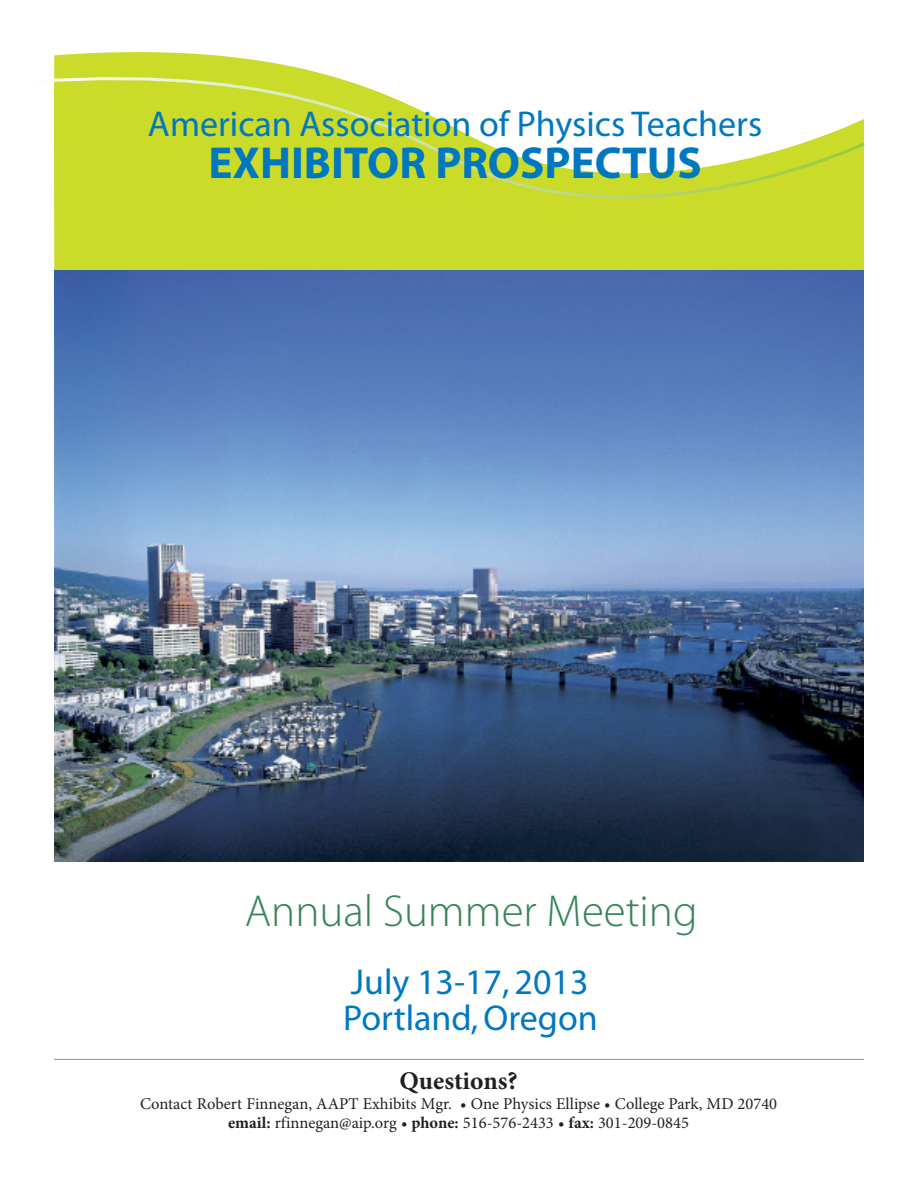
<style>
.page{position:relative;width:918px;height:1188px;background:#fff}
.page>*{position:absolute;margin:0;border:0;box-sizing:border-box;transform-origin:0 0}
.t1{font:300 45px "Myriad Pro";color:#378559}
.t2{font:700 45px "Myriad Pro";color:#0078c0}
.t3{font:36px "Myriad Pro";color:#0078c0}
.t4{font:36px/36px "Myriad";color:#0078c0}
.t5{font:700 25.5px "Minion Pro";color:#231f20}
.t6{font:16.5px/19.8px "Minion Pro";color:#231f20;text-align:center}
.s1{font-weight:700}
</style>
<div class="page">
<svg style="left:54px;top:52px;width:810px;height:218px;fill:#cadb2a"></svg>
<svg style="left:54px;top:62px;width:811px;height:187px"></svg>
<img style="left:54px;top:270px;width:810px;height:592px">
<hr style="left:54px;top:1059px;width:810px;height:1px;background:#919295">
<h2 class="t3" style="left:148px;top:105px;width:616px">American Association of Physics Teachers</h2>
<h1 class="t2" style="left:209px;top:138px;width:495px">EXHIBITOR PROSPECTUS</h1>
<h1 class="t1" style="left:245px;top:887px;width:454px">Annual Summer Meeting</h1>
<h2 class="t4" style="left:343px;top:965px;width:256px">July 13-17, 2013<br>Portland, Oregon</h2>
<h3 class="t5" style="left:399px;top:1063px;width:120px">Questions?</h3>
<p class="t6" style="left:140px;top:1094px;width:639px">Contact Robert Finnegan, AAPT Exhibits Mgr. • One Physics Ellipse • College Park, MD 20740 <span class="s1">email:</span> rfinnegan@aip.org • <span class="s1">phone:</span> 516-576-2433 • <span class="s1">fax:</span> 301-209-0845</p>
</div>
